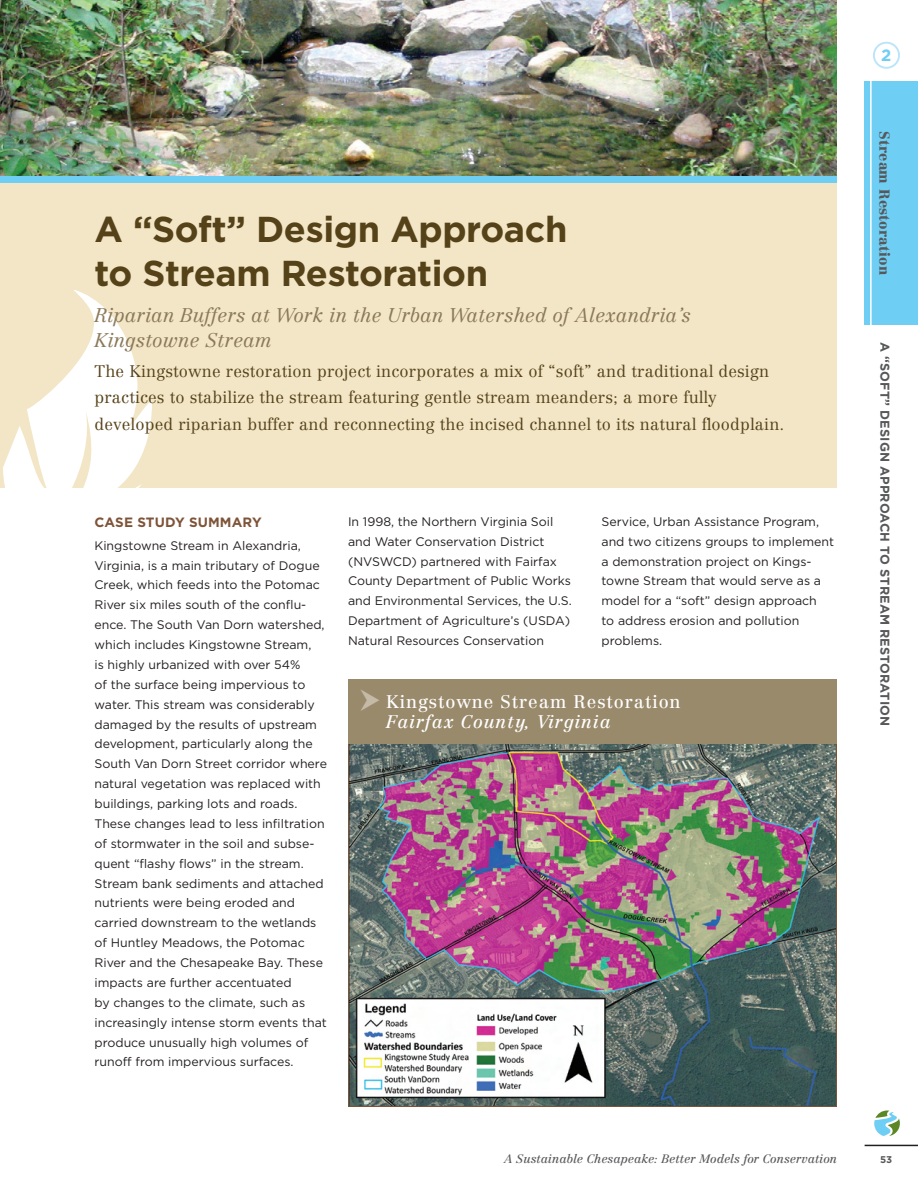
<style>
.page{position:relative;width:918px;height:1188px;background:#fff}
.page>*{position:absolute;margin:0;border:0;box-sizing:border-box;transform-origin:0 0}
.SectionTitle{font:700 36px/43.2px "Gotham";letter-spacing:-.01em;color:#564218}
.SectionTitle-SubText{font:italic 300 19.5px/25.5px "Centennial";color:#8b7959}
.t1{font:18px/20.7px "Centennial";letter-spacing:.05em;color:#fff}
.Pull_Quote{font:300 16.5px/27px "Centennial";letter-spacing:.01em;color:#564218}
.Paragraph_Sub_Sectio{font:700 16.35px "Gotham";color:#6fcef4}
.ChapterName-OnTab{font:900 14.25px "Centennial";letter-spacing:.01em;color:#57585a}
.Paragraph_Sub_Titles{font:700 13.5px "Gotham";letter-spacing:.01em;color:#7e5439}
.SectionName-OnTab{font:700 12.75px "Gotham";letter-spacing:.01em;color:#57585a}
.Paragraph_Style{font:12.3px/19.8px "Gotham";color:#231f20}
.Page_Footer{font:italic 12px "Centennial";color:#57585a}
.Paragraph_Sub_Sectio-2{font:700 9.75px "Gotham";color:#57585a}
.s1{font-style:italic}
</style>
<div class="page">
<svg style="left:874px;top:1110px;width:26px;height:26px"></svg>
<hr style="left:865px;top:1145px;width:53px;height:1px;background:#231f20">
<div style="left:865px;top:81px;width:53px;height:244px;background:#6fcef4"></div>
<div style="left:873px;top:42px;width:27px;height:27px;border:2px solid #bbe5f9;border-radius:50%"></div>
<hr style="left:870px;top:69px;width:2px;height:269px;background:#fff">
<div style="left:0;top:176px;width:837px;height:312px;background:#f2e6c7"></div>
<svg style="left:3px;top:290px;width:149px;height:198px"></svg>
<div style="left:0;top:176px;width:837px;height:7px;background:#6fcef4"></div>
<img style="left:0;top:0;width:837px;height:176px">
<img style="left:350px;top:743px;width:485px;height:362px">
<div style="left:348px;top:679px;width:489px;height:64px;background:#9a8a6c"></div>
<p class="SectionTitle" style="left:94px;top:207px;width:475px">A “Soft” Design Approach to Stream Restoration</p>
<p class="SectionTitle-SubText" style="left:94px;top:302px;width:598px">Riparian Buffers at Work in the Urban Watershed of Alexandria’s<br>Kingstowne Stream</p>
<p class="Pull_Quote" style="left:94px;top:357px;width:691px">The Kingstowne restoration project incorporates a mix of “soft” and traditional design practices to stabilize the stream featuring gentle stream meanders; a more fully developed riparian buffer and reconnecting the incised channel to its natural floodplain.</p>
<p class="Paragraph_Sub_Titles" style="left:94px;top:514px;width:169px">CASE STUDY SUMMARY</p>
<p class="Paragraph_Style" style="left:94px;top:535px;width:234px">Kingstowne Stream in Alexandria, Virginia, is a main tributary of Dogue Creek, which feeds into the Potomac River six miles south of the conflu&shy;ence. The South Van Dorn watershed, which includes Kingstowne Stream,<br>is highly urbanized with over 54%<br>of the surface being impervious to water. This stream was considerably damaged by the results of upstream development, particularly along the South Van Dorn Street corridor where natural vegetation was replaced with buildings, parking lots and roads.<br>These changes lead to less infiltration of stormwater in the soil and subse&shy;quent “flashy flows” in the stream.<br>Stream bank sediments and attached nutrients were being eroded and carried downstream to the wetlands of Huntley Meadows, the Potomac River and the Chesapeake Bay. These impacts are further accentuated<br>by changes to the climate, such as increasingly intense storm events that produce unusually high volumes of runoff from impervious surfaces.</p>
<p class="Paragraph_Style" style="left:348px;top:511px;width:225px">In 1998, the Northern Virginia Soil and Water Conservation District (NVSWCD) partnered with Fairfax County Department of Public Works and Environmental Services, the U.S.<br>Department of Agriculture’s (USDA)<br>Natural Resources Conservation</p>
<p class="Paragraph_Style" style="left:602px;top:511px;width:234px">Service, Urban Assistance Program, and two citizens groups to implement a demonstration project on Kings&shy;towne Stream that would serve as a model for a “soft” design approach<br>to address erosion and pollution problems.</p>
<p class="t1" style="left:386px;top:691px;width:296px">Kingstowne Stream Restoration<br><span class="s1">Fairfax County, Virginia</span></p>
<p class="Paragraph_Sub_Sectio" style="left:881px;top:46px;width:12px">2</p>
<p class="ChapterName-OnTab" style="left:894px;top:131px;width:145px;rotate:90deg">Stream Restoration</p>
<p class="SectionName-OnTab" style="left:892px;top:342px;width:386px;rotate:90deg">A “SOFT” DESIGN APPROACH TO STREAM RESTORATION</p>
<p class="Page_Footer" style="left:504px;top:1152px;width:335px">A Sustainable Chesapeake: Better Models for Conservation</p>
<p class="Paragraph_Sub_Sectio-2" style="left:880px;top:1154px;width:14px">53</p>
</div>
